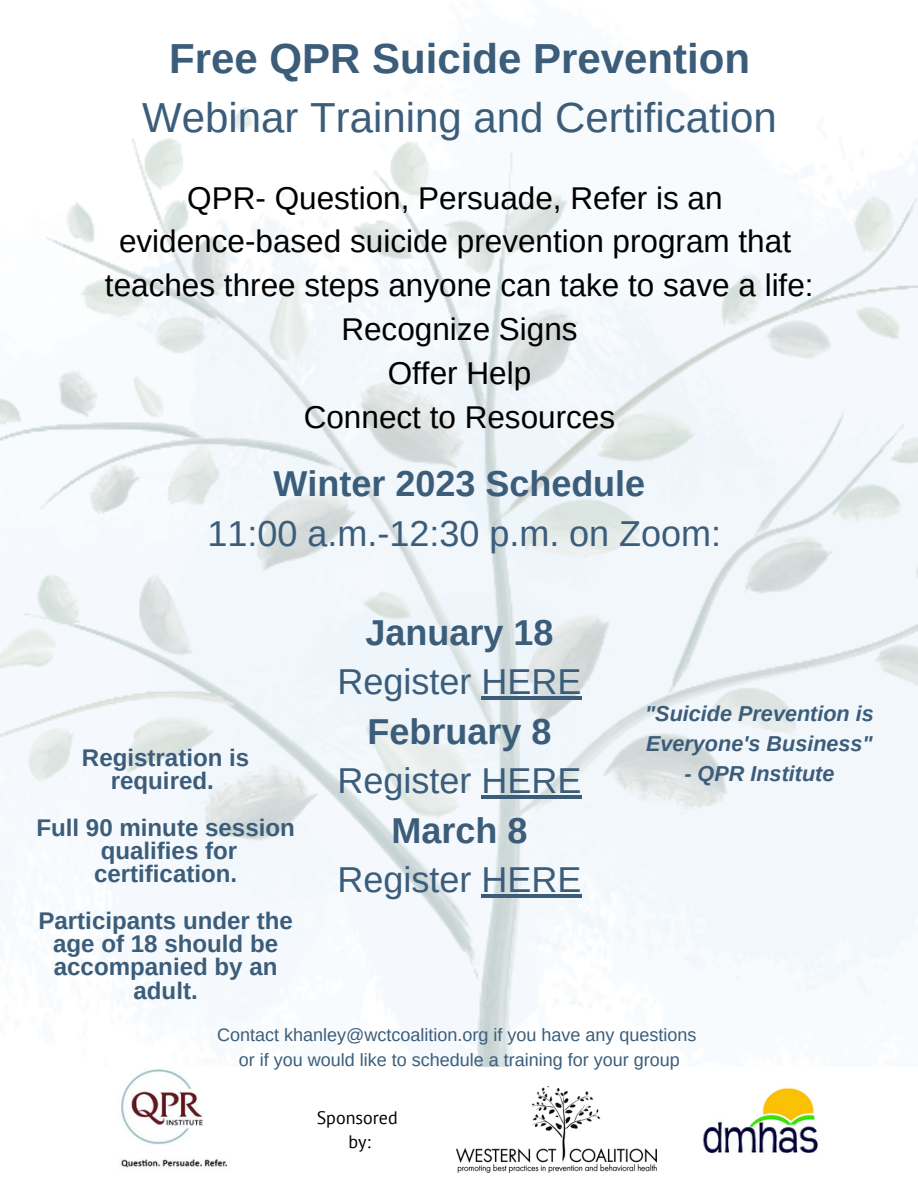
<style>
.page{position:relative;width:918px;height:1188px;background:#fff}
.page>*{position:absolute;margin:0;border:0;box-sizing:border-box;transform-origin:0 0}
.t1{font:42px "Arimo";color:#3b5d7a}
.t2{font:700 42px "Arimo";color:#3b5d7a}
.t3{font:36px "Arimo";color:#3b5d7a}
.t4{font:700 36px "Arimo";color:#3b5d7a}
.t5{font:31.5px/43.8px "Arimo";color:#000;text-align:center}
.t6{font:700 24.15px/23.2px "Arimo";color:#3b5d7a;text-align:center}
.t7{font:italic 700 21.6px/30.2px "Arimo";color:#3b5d7a}
.t8{font:18px/24.8px "Arimo";color:#3b5d7a;text-align:center}
.t9{font:18px/24.8px "PT Sans";color:#000;text-align:center}
</style>
<div class="page">
<img style="left:0;top:107px;width:918px;height:959px">
<hr style="left:482px;top:696px;width:100px;height:4px;background:#3b5d7a">
<hr style="left:482px;top:795px;width:100px;height:4px;background:#3b5d7a">
<hr style="left:482px;top:894px;width:100px;height:4px;background:#3b5d7a">
<img style="left:457px;top:1086px;width:200px;height:87px">
<img style="left:702px;top:1087px;width:116px;height:67px">
<img style="left:121px;top:1069px;width:107px;height:99px">
<h1 class="t2" style="left:169px;top:35px;width:583px">Free QPR Suicide Prevention</h1>
<h1 class="t1" style="left:142px;top:94px;width:636px">Webinar Training and Certification</h1>
<p class="t5" style="left:105px;top:176px;width:710px">QPR- Question, Persuade, Refer is an evidence-based suicide prevention program that teaches three steps anyone can take to save a life:<br>Recognize Signs<br>Offer Help<br>Connect to Resources</p>
<p class="t4" style="left:274px;top:463px;width:373px">Winter 2023 Schedule</p>
<p class="t3" style="left:207px;top:513px;width:515px">11:00 a.m.-12:30 p.m. on Zoom:</p>
<p class="t6" style="left:82px;top:746px;width:169px">Registration is required.</p>
<p class="t6" style="left:36px;top:816px;width:260px">Full 90 minute session qualifies for certification.</p>
<p class="t6" style="left:38px;top:909px;width:256px">Participants under the age of 18 should be accompanied by an adult.</p>
<p class="t4" style="left:366px;top:612px;width:189px">January 18</p>
<p class="t3" style="left:338px;top:661px;width:245px">Register HERE</p>
<p class="t4" style="left:368px;top:711px;width:185px">February 8</p>
<p class="t3" style="left:338px;top:760px;width:245px">Register HERE</p>
<p class="t4" style="left:392px;top:810px;width:137px">March 8</p>
<p class="t3" style="left:338px;top:859px;width:245px">Register HERE</p>
<p class="t7" style="left:645px;top:699px;width:230px">"Suicide Prevention is<br>Everyone's Business"</p>
<p class="t7" style="left:684px;top:759px;width:152px">- QPR Institute</p>
<p class="t8" style="left:217px;top:1022px;width:481px">Contact khanley@wctcoalition.org if you have any questions or if you would like to schedule a training for your group</p>
<p class="t9" style="left:317px;top:1105px;width:82px">Sponsored by:</p>
</div>
